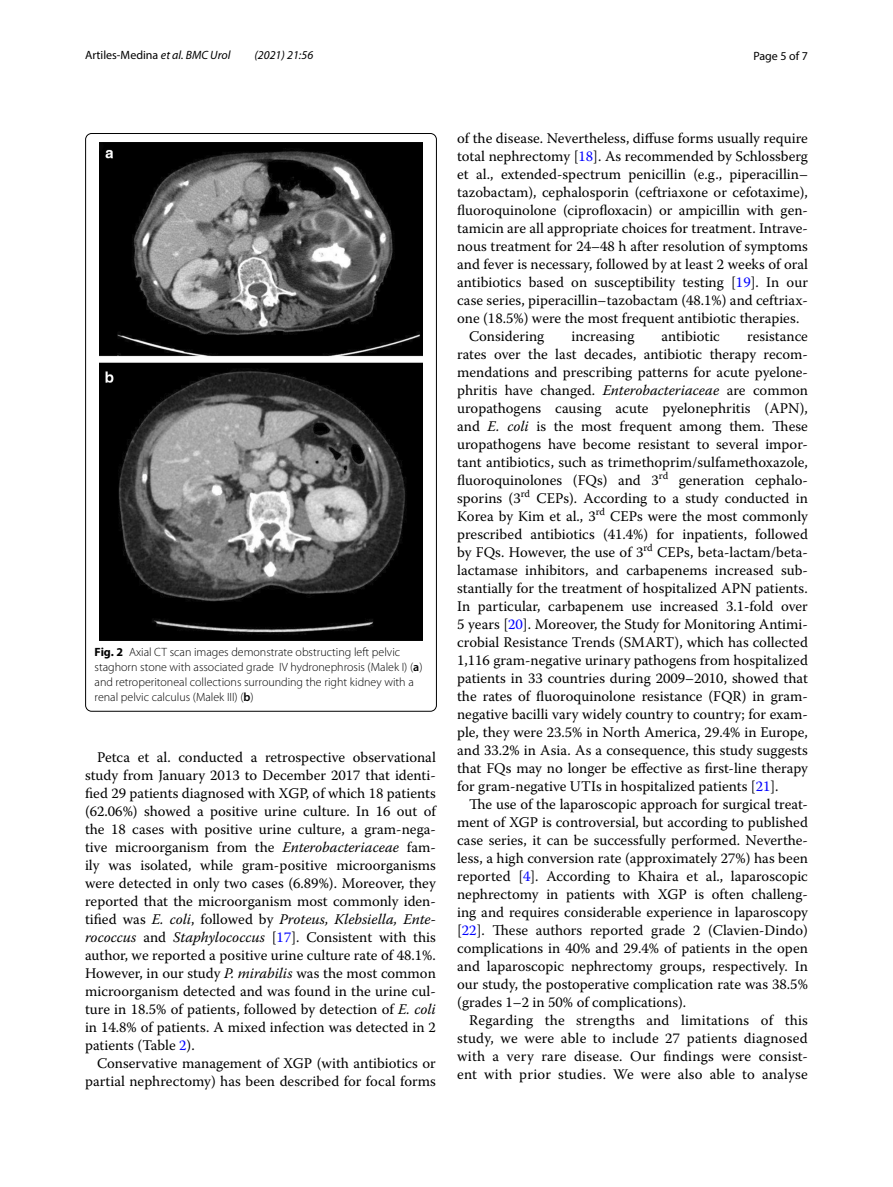
<style>
.page{position:relative;width:893px;height:1187px;background:#fff}
.page>*{position:absolute;margin:0;border:0;box-sizing:border-box;transform-origin:0 0}
.t1{font:14.7px/18px "Warnock Pro";color:#000;text-align:justify}
.t2{font:300 12px/15px "Myriad Pro";color:#000}
.t3{font:12px "Myriad Pro";color:#000}
.t4{font:italic 12px "Myriad Pro";color:#000}
.s1{font-style:italic}
.s2{font-weight:700}
.s3{font-weight:600}
.s4{color:#00f}
</style>
<div class="page">
<img style="left:99px;top:142px;width:324px;height:498px">
<p class="t3" style="left:85px;top:48px;width:147px">Artiles‑Medina <span class="s1">et al. BMC Urol</span></p>
<p class="t4" style="left:254px;top:48px;width:60px">(2021) 21:56</p>
<p class="t3" style="left:753px;top:48px;width:56px">Page 5 of 7</p>
<p class="t2" style="left:95px;top:644px;width:329px"><span class="s2">Fig. 2</span> Axial CT scan images demonstrate obstructing left pelvic staghorn stone with associated grade IV hydronephrosis (Malek I) (<span class="s3">a</span>) and retroperitoneal collections surrounding the right kidney with a renal pelvic calculus (Malek III) (<span class="s3">b</span>)</p>
<p class="t1" style="left:85px;top:748px;width:352px;text-indent:12px">Petca et al. conducted a retrospective observational study from January 2013 to December 2017 that identi&shy;fied 29 patients diagnosed with XGP, of which 18 patients (62.06%) showed a positive urine culture. In 16 out of the 18 cases with positive urine culture, a gram-nega&shy;tive microorganism from the <span class="s1">Enterobacteriaceae</span> fam&shy;ily was isolated, while gram-positive microorganisms were detected in only two cases (6.89%). Moreover, they reported that the microorganism most commonly iden&shy;tified was <span class="s1">E. coli</span>, followed by <span class="s1">Proteus, Klebsiella, Ente&shy;rococcus</span> and <span class="s1">Staphylococcus</span> [<span class="s4">17</span>]. Consistent with this author, we reported a positive urine culture rate of 48.1%.<br>However, in our study <span class="s1">P. mirabilis</span> was the most common microorganism detected and was found in the urine cul&shy;ture in 18.5% of patients, followed by detection of <span class="s1">E. coli </span>in 14.8% of patients. A mixed infection was detected in 2 patients (Table <span class="s4">2</span>).</p>
<p class="t1" style="left:85px;top:1054px;width:352px;text-align:right">Conservative management of XGP (with antibiotics or partial nephrectomy) has been described for focal forms</p>
<p class="t1" style="left:457px;top:128px;width:352px">of the disease. Nevertheless, diffuse forms usually require</p>
<p class="t1" style="left:457px;top:146px;width:352px">total nephrectomy [<span class="s4">18</span>]. As recommended by Schlossberg</p>
<p class="t1" style="left:457px;top:164px;width:352px">et al., extended-spectrum penicillin (e.g., piperacillin–</p>
<p class="t1" style="left:457px;top:182px;width:352px">tazobactam), cephalosporin (ceftriaxone or cefotaxime),</p>
<p class="t1" style="left:457px;top:200px;width:352px">fluoroquinolone (ciprofloxacin) or ampicillin with gen-</p>
<p class="t1" style="left:457px;top:218px;width:352px">tamicin are all appropriate choices for treatment. Intrave-</p>
<p class="t1" style="left:457px;top:236px;width:352px">nous treatment for 24–48 h after resolution of symptoms</p>
<p class="t1" style="left:457px;top:254px;width:352px">and fever is necessary, followed by at least 2 weeks of oral</p>
<p class="t1" style="left:457px;top:272px;width:352px">antibiotics based on susceptibility testing [<span class="s4">19</span>]. In our</p>
<p class="t1" style="left:457px;top:290px;width:352px">case series, piperacillin–tazobactam (48.1%) and ceftriax-</p>
<p class="t1" style="left:457px;top:308px;width:344px">one (18.5%) were the most frequent antibiotic therapies.</p>
<p class="t1" style="left:469px;top:326px;width:77px">Considering</p>
<p class="t1" style="left:571px;top:326px;width:64px">increasing</p>
<p class="t1" style="left:661px;top:326px;width:60px">antibiotic</p>
<p class="t1" style="left:457px;top:326px;width:352px;text-indent:290px">resistance rates over the last decades, antibiotic therapy recom&shy;mendations and prescribing patterns for acute pyelone&shy;phritis have changed. <span class="s1">Enterobacteriaceae</span> are common uropathogens causing acute pyelonephritis (APN), and <span class="s1">E. coli</span> is the most frequent among them. These uropathogens have become resistant to several impor&shy;tant antibiotics, such as trimethoprim/sulfamethoxazole, fluoroquinolones (FQs) and 3<sup>rd</sup> generation cephalo&shy;sporins (3<sup>rd</sup> CEPs). According to a study conducted in Korea by Kim et al., 3<sup>rd</sup> CEPs were the most commonly prescribed antibiotics (41.4%) for inpatients, followed by FQs. However, the use of 3<sup>rd</sup> CEPs, beta-lactam/beta&shy;lactamase inhibitors, and carbapenems increased sub&shy;stantially for the treatment of hospitalized APN patients.<br>In particular, carbapenem use increased 3.1-fold over 5 years [<span class="s4">20</span>]. Moreover, the Study for Monitoring Antimi&shy;crobial Resistance Trends (SMART), which has collected 1,116 gram-negative urinary pathogens from hospitalized patients in 33 countries during 2009–2010, showed that the rates of fluoroquinolone resistance (FQR) in gram&shy;negative bacilli vary widely country to country; for exam&shy;ple, they were 23.5% in North America, 29.4% in Europe, and 33.2% in Asia. As a consequence, this study suggests that FQs may no longer be effective as first-line therapy for gram-negative UTIs in hospitalized patients [<span class="s4">21</span>].</p>
<p class="t1" style="left:457px;top:794px;width:352px;text-indent:12px">The use of the laparoscopic approach for surgical treat&shy;ment of XGP is controversial, but according to published case series, it can be successfully performed. Neverthe&shy;less, a high conversion rate (approximately 27%) has been reported [<span class="s4">4</span>]. According to Khaira et al., laparoscopic nephrectomy in patients with XGP is often challeng&shy;ing and requires considerable experience in laparoscopy [<span class="s4">22</span>]. These authors reported grade 2 (Clavien-Dindo) complications in 40% and 29.4% of patients in the open and laparoscopic nephrectomy groups, respectively. In our study, the postoperative complication rate was 38.5% (grades 1–2 in 50% of complications).</p>
<p class="t1" style="left:457px;top:1010px;width:352px;text-indent:12px">Regarding the strengths and limitations of this study, we were able to include 27 patients diagnosed with a very rare disease. Our findings were consist&shy;ent with prior studies. We were also able to analyse</p>
</div>
